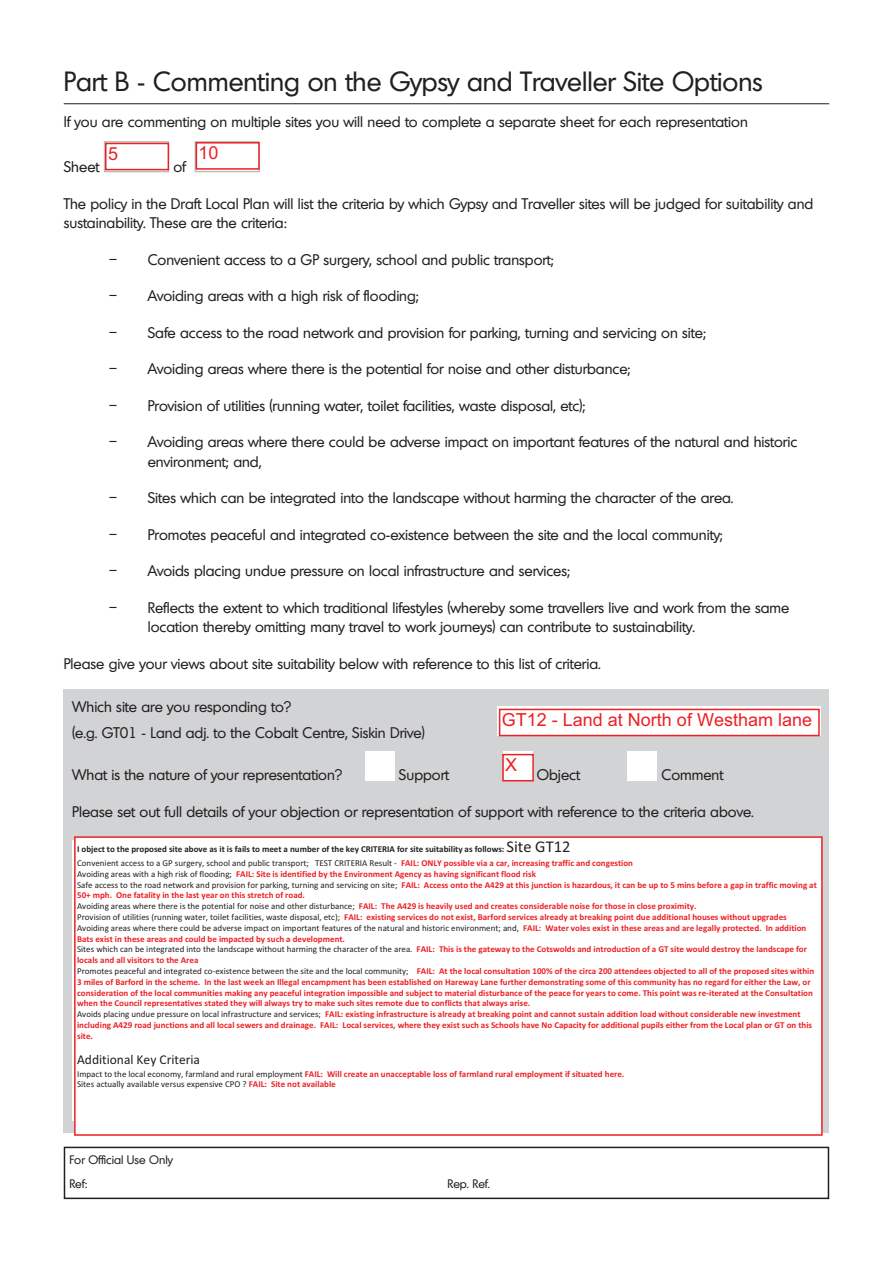
<style>
.page{position:relative;width:893px;height:1263px;background:#fff}
.page>*{position:absolute;margin:0;border:0;box-sizing:border-box;transform-origin:0 0}
.t1{font:27px "Montreal";color:#231f20}
.t2{font:18px "Arial";color:#ed2024}
.t3{font:15px/19.5px "Montreal";color:#231f20}
.t4{font:13.5px "Calibri";color:#231f20}
.t5{font:12px/23.7px "Montreal";color:#231f20}
.t6{font:700 9px/10.8px "Calibri";color:#ed2024}
.t7{font:700 9px/14.2px "Calibri";color:#231f20}
.s1{font-weight:400;font-size:16.5px}
.s2{font-weight:400}
.s3{color:#ed2024}
.s4{font-weight:400;color:#231f20}
</style>
<div class="page">
<hr style="left:64px;top:104px;width:765px;height:1px;background:#231f20">
<div style="left:104px;top:141px;width:65px;height:31px;border:2px solid #bbbdc0"></div>
<div style="left:195px;top:141px;width:65px;height:31px;border:2px solid #bbbdc0"></div>
<div style="left:64px;top:689px;width:765px;height:443px;background:#d1d3d4"></div>
<div style="left:365px;top:751px;width:29px;height:29px;background:#fff"></div>
<svg style="left:503px;top:751px;width:29px;height:3px"></svg>
<div style="left:627px;top:751px;width:30px;height:29px;background:#fff"></div>
<div style="left:64px;top:1147px;width:765px;height:52px;border:2px solid #231f20"></div>
<div style="left:497px;top:706px;width:324px;height:30px;background:linear-gradient(to right,#f9bfc0,#f9bfc0)"></div>
<div style="left:75px;top:837px;width:747px;height:298px;background:#fff"></div>
<div style="left:74px;top:836px;width:749px;height:300px;border:2px solid #ed2024"></div>
<div style="left:503px;top:755px;width:30px;height:26px;background:#fff"></div>
<div style="left:502px;top:754px;width:32px;height:27px;border:2px solid #ed2024"></div>
<div style="left:500px;top:709px;width:319px;height:27px;background:#fff"></div>
<div style="left:499px;top:709px;width:321px;height:27px;border:2px solid #ed2024"></div>
<div style="left:105px;top:143px;width:64px;height:27px;border:2px solid #ed2024"></div>
<div style="left:196px;top:142px;width:64px;height:28px;border:2px solid #ed2024"></div>
<h1 class="t1" style="left:64px;top:71px;width:700px">Part B - Commenting on the Gypsy and Traveller Site Options</h1>
<h3 class="t3" style="left:64px;top:114px;width:685px">If you are commenting on multiple sites you will need to complete a separate sheet for each representation</h3>
<h3 class="t3" style="left:64px;top:159px;width:37px">Sheet</h3>
<h3 class="t3" style="left:173px;top:159px;width:14px">of</h3>
<h3 class="t3" style="left:64px;top:195px;width:751px">The policy in the Draft Local Plan will list the criteria by which Gypsy and Traveller sites will be judged for suitability and sustainability. These are the criteria:</h3>
<h3 class="t3" style="left:109px;top:251px;width:447px">– Convenient access to a GP surgery, school and public transport;</h3>
<h3 class="t3" style="left:109px;top:288px;width:312px">– Avoiding areas with a high risk of flooding;</h3>
<h3 class="t3" style="left:109px;top:324px;width:599px">– Safe access to the road network and provision for parking, turning and servicing on site;</h3>
<h3 class="t3" style="left:109px;top:361px;width:523px">– Avoiding areas where there is the potential for noise and other disturbance;</h3>
<h3 class="t3" style="left:109px;top:397px;width:478px">– Provision of utilities (running water, toilet facilities, waste disposal, etc);</h3>
<h3 class="t3" style="left:148px;top:434px;width:651px;text-indent:-39px">– Avoiding areas where there could be adverse impact on important features of the natural and historic environment; and,</h3>
<h3 class="t3" style="left:109px;top:490px;width:626px">– Sites which can be integrated into the landscape without harming the character of the area.</h3>
<h3 class="t3" style="left:109px;top:526px;width:616px">– Promotes peaceful and integrated co-existence between the site and the local community;</h3>
<h3 class="t3" style="left:109px;top:563px;width:463px">– Avoids placing undue pressure on local infrastructure and services;</h3>
<h3 class="t3" style="left:148px;top:599px;width:643px;text-indent:-39px">– Reflects the extent to which traditional lifestyles (whereby some travellers live and work from the same location thereby omitting many travel to work journeys) can contribute to sustainability.</h3>
<h3 class="t3" style="left:64px;top:655px;width:538px">Please give your views about site suitability below with reference to this list of criteria.</h3>
<h3 class="t3" style="left:72px;top:696px;width:354px;line-height:25.5px">Which site are you responding to?<br>(e.g. GT01 - Land adj. to the Cobalt Centre, Siskin Drive)</h3>
<h3 class="t3" style="left:72px;top:767px;width:272px">What is the nature of your representation?</h3>
<h3 class="t3" style="left:399px;top:767px;width:52px">Support</h3>
<h3 class="t3" style="left:537px;top:767px;width:45px">Object</h3>
<h3 class="t3" style="left:661px;top:767px;width:63px">Comment</h3>
<h3 class="t3" style="left:72px;top:803px;width:683px">Please set out full details of your objection or representation of support with reference to the criteria above.</h3>
<h2 class="t2" style="left:108px;top:147px;width:12px">5</h2>
<h2 class="t2" style="left:199px;top:146px;width:22px">10</h2>
<h2 class="t2" style="left:502px;top:713px;width:312px">GT12 - Land at North of Westham lane</h2>
<h2 class="t2" style="left:505px;top:758px;width:14px">X</h2>
<p class="t7" style="left:77px;top:842px;width:557px">I object to the proposed site above as it is fails to meet a number of the key CRITERIA for site suitability as follows: <span class="s1">Site GT12<br></span><span class="s2">Convenient access to a GP surgery, school and public transport; TEST CRITERIA Result -</span> <span class="s3">FAIL: ONLY possible via a car, increasing traffic and congestion</span></p>
<p class="t6" style="left:77px;top:869px;width:741px"><span class="s4">Avoiding areas with a high risk of flooding;</span> FAIL: Site is identified by the Environment Agency as having significant flood risk<br><span class="s4">Safe access to the road network and provision for parking, turning and servicing on site;</span> FAIL: Access onto the A429 at this junction is hazardous, it can be up to 5 mins before a gap in traffic moving at 50+ mph. One fatality in the last year on this stretch of road.<br><span class="s4">Avoiding areas where there is the potential for noise and other disturbance;</span> FAIL: The A429 is heavily used and creates considerable noise for those in close proximity.<br><span class="s4">Provision of utilities (running water, toilet facilities, waste disposal, etc);</span> FAIL: existing services do not exist, Barford services already at breaking point due additional houses without upgrades <span class="s4">Avoiding areas where there could be adverse impact on important features of the natural and historic environment; and,</span> FAIL: Water voles exist in these areas and are legally protected. In addition Bats exist in these areas and could be impacted by such a development.<br><span class="s4">Sites which can be integrated into the landscape without harming the character of the area.</span> FAIL: This is the gateway to the Cotswolds and introduction of a GT site would destroy the landscape for locals and all visitors to the Area<br><span class="s4">Promotes peaceful and integrated co-existence between the site and the local community;</span> FAIL: At the local consultation 100% of the circa 200 attendees objected to all of the proposed sites within 3 miles of Barford in the scheme. In the last week an Illegal encampment has been established on Hareway Lane further demonstrating some of this community has no regard for either the Law, or consideration of the local communities making any peaceful integration impossible and subject to material disturbance of the peace for years to come. This point was re-iterated at the Consultation when the Council representatives stated they will always try to make such sites remote due to conflicts that always arise.<br><span class="s4">Avoids placing undue pressure on local infrastructure and services;</span> FAIL: existing infrastructure is already at breaking point and cannot sustain addition load without considerable new investment including A429 road junctions and all local sewers and drainage. FAIL: Local services, where they exist such as Schools have No Capacity for additional pupils either from the Local plan or GT on this site.</p>
<h3 class="t4" style="left:77px;top:1055px;width:124px">Additional Key Criteria</h3>
<p class="t6" style="left:77px;top:1069px;width:549px"><span class="s4">Impact to the local economy, farmland and rural employment</span> FAIL: Will create an unacceptable loss of farmland rural employment if situated here.<br><span class="s4">Sites actually available versus expensive CPO ?</span> FAIL: Site not available</p>
<h3 class="t5" style="left:69px;top:1149px;width:105px">For Official Use Only<br>Ref:</h3>
<h3 class="t5" style="left:447px;top:1173px;width:44px">Rep. Ref.</h3>
</div>
